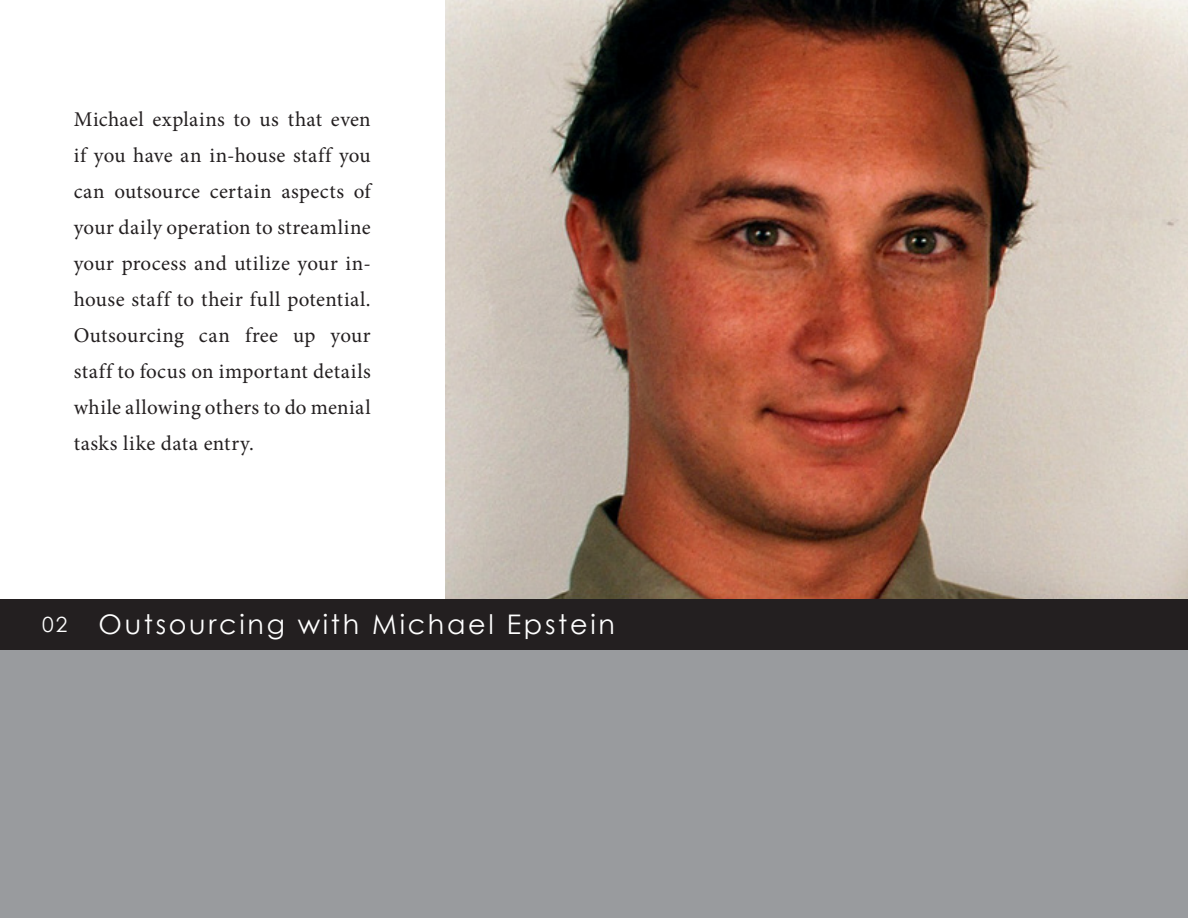
<style>
.page{position:relative;width:1188px;height:918px;background:#fff}
.page>*{position:absolute;margin:0;border:0;box-sizing:border-box;transform-origin:0 0}
.Subtitle_18pt_white{font:27px "Century Gothic";letter-spacing:.1em;color:#fff}
.Normal_12pt_light{font:21px/36px "Minion Pro";letter-spacing:.025em;color:#231f20;text-align:justify}
.Subtitle_18pt_regula{font:21px "Century Gothic";color:#fff}
</style>
<div class="page">
<div style="left:0;top:599px;width:1188px;height:51px;background:#231f20"></div>
<div style="left:0;top:650px;width:1188px;height:268px;background:#999b9e"></div>
<img style="left:445px;top:0;width:743px;height:599px">
<p class="Normal_12pt_light" style="left:74px;top:101px;width:299px">Michael explains to us that even if you have an in-house staff you can outsource certain aspects of your daily operation to streamline your process and utilize your in&shy;house staff to their full potential.<br>Outsourcing can free up your staff to focus on important details while allowing others to do menial tasks like data entry.</p>
<p class="Subtitle_18pt_regula" style="left:42px;top:609px;width:27px">02</p>
<p class="Subtitle_18pt_white" style="left:99px;top:606px;width:518px">Outsourcing with Michael Epstein</p>
</div>
